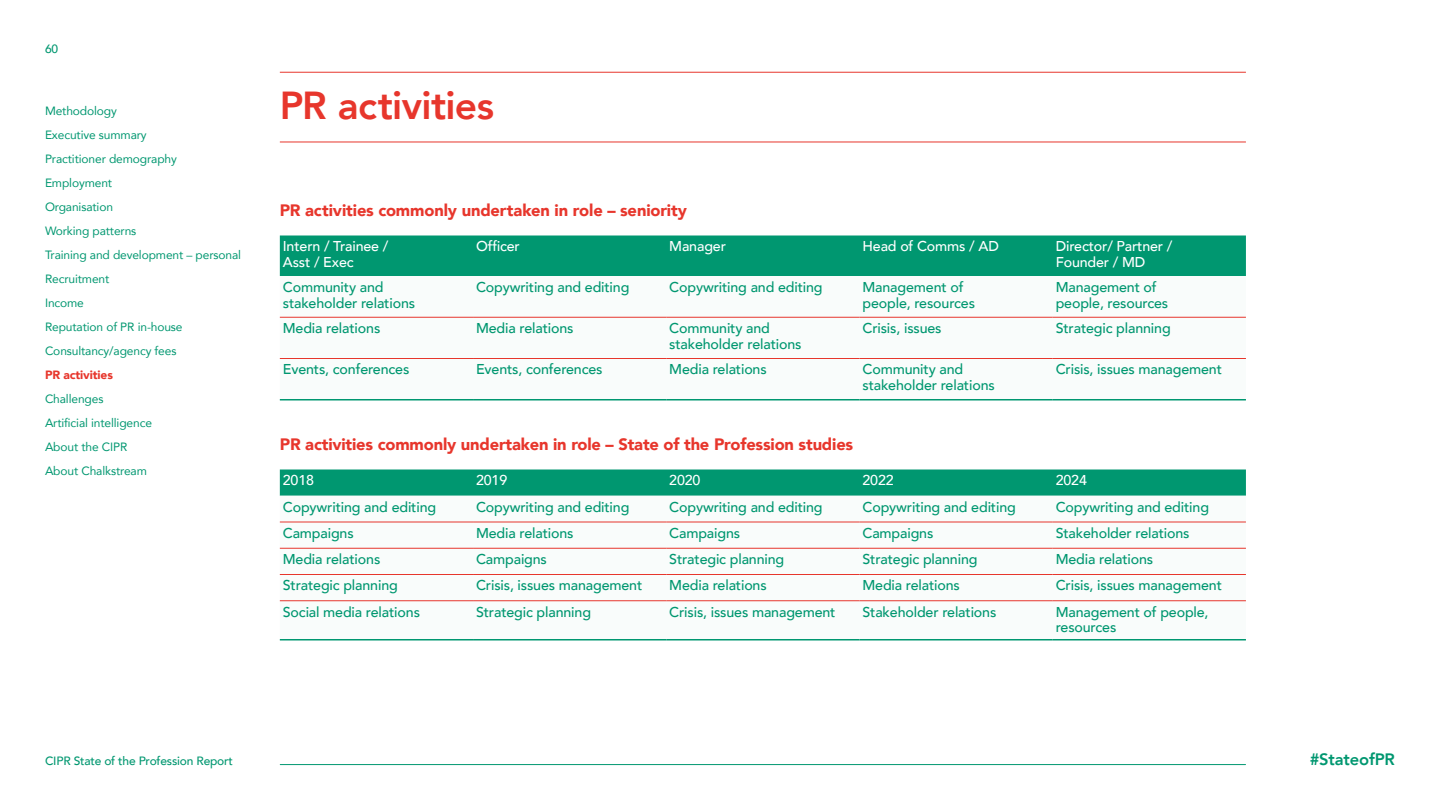
<style>
.page{position:relative;width:1440px;height:810px;background:#fff}
.page>*{position:absolute;margin:0;border:0;box-sizing:border-box;transform-origin:0 0}
.t1{font:800 39px "Avenir";letter-spacing:-.015em;color:#e7362c}
.H3{font:900 16.5px "Avenir";letter-spacing:-.01em;color:#e7362c}
.t2{font:800 16.5px "Avenir";letter-spacing:-.01em;color:#009770}
.Table_text{font:500 14.25px/15.8px "Avenir";letter-spacing:-.01em;color:#009770}
.Table_text-2{font:500 14.25px/15.8px "Avenir";letter-spacing:-.01em;color:#fff}
.Navigation{font:12px "Avenir";letter-spacing:-.01em;color:#009770}
.t3{font:500 12px "Avenir";letter-spacing:-.015em;color:#009770}
.Navigation-2{font:900 12px "Avenir";letter-spacing:-.01em;color:#e7362c}
</style>
<div class="page">
<hr style="left:280px;top:764px;width:966px;height:1px;background:#009770">
<hr style="left:280px;top:72px;width:966px;height:1px;background:#e7362c">
<hr style="left:280px;top:142px;width:966px;height:1px;background:#e7362c">
<div style="left:280px;top:236px;width:966px;height:40px;background:#009770"></div>
<svg style="left:280px;top:316px;width:966px;height:1px"></svg>
<hr style="left:280px;top:317px;width:193px;height:1px;background:#e7362c">
<hr style="left:473px;top:317px;width:193px;height:1px;background:#e7362c">
<hr style="left:666px;top:317px;width:194px;height:1px;background:#e7362c">
<hr style="left:860px;top:317px;width:193px;height:1px;background:#e7362c">
<hr style="left:1053px;top:317px;width:193px;height:1px;background:#e7362c">
<hr style="left:280px;top:399px;width:193px;height:1px;background:#009770">
<hr style="left:473px;top:399px;width:193px;height:1px;background:#009770">
<hr style="left:666px;top:399px;width:194px;height:1px;background:#009770">
<hr style="left:860px;top:399px;width:193px;height:1px;background:#009770">
<hr style="left:1053px;top:399px;width:193px;height:1px;background:#009770">
<hr style="left:280px;top:358px;width:193px;height:1px;background:#e7362c">
<hr style="left:473px;top:358px;width:193px;height:1px;background:#e7362c">
<hr style="left:666px;top:358px;width:194px;height:1px;background:#e7362c">
<hr style="left:860px;top:358px;width:193px;height:1px;background:#e7362c">
<hr style="left:1053px;top:358px;width:193px;height:1px;background:#e7362c">
<div style="left:280px;top:470px;width:966px;height:26px;background:#009770"></div>
<svg style="left:280px;top:521px;width:966px;height:80px"></svg>
<hr style="left:280px;top:522px;width:193px;height:1px;background:#e7362c">
<hr style="left:473px;top:522px;width:193px;height:1px;background:#e7362c">
<hr style="left:666px;top:522px;width:194px;height:1px;background:#e7362c">
<hr style="left:860px;top:522px;width:193px;height:1px;background:#e7362c">
<hr style="left:1053px;top:522px;width:193px;height:1px;background:#e7362c">
<hr style="left:280px;top:639px;width:193px;height:1px;background:#009770">
<hr style="left:473px;top:639px;width:193px;height:1px;background:#009770">
<hr style="left:666px;top:639px;width:194px;height:1px;background:#009770">
<hr style="left:860px;top:639px;width:193px;height:1px;background:#009770">
<hr style="left:1053px;top:639px;width:193px;height:1px;background:#009770">
<hr style="left:280px;top:548px;width:193px;height:1px;background:#e7362c">
<hr style="left:473px;top:548px;width:193px;height:1px;background:#e7362c">
<hr style="left:666px;top:548px;width:194px;height:1px;background:#e7362c">
<hr style="left:860px;top:548px;width:193px;height:1px;background:#e7362c">
<hr style="left:1053px;top:548px;width:193px;height:1px;background:#e7362c">
<hr style="left:280px;top:574px;width:193px;height:1px;background:#e7362c">
<hr style="left:473px;top:574px;width:193px;height:1px;background:#e7362c">
<hr style="left:666px;top:574px;width:194px;height:1px;background:#e7362c">
<hr style="left:860px;top:574px;width:193px;height:1px;background:#e7362c">
<hr style="left:1053px;top:574px;width:193px;height:1px;background:#e7362c">
<hr style="left:280px;top:601px;width:193px;height:1px;background:#e7362c">
<hr style="left:473px;top:601px;width:193px;height:1px;background:#e7362c">
<hr style="left:666px;top:601px;width:194px;height:1px;background:#e7362c">
<hr style="left:860px;top:601px;width:193px;height:1px;background:#e7362c">
<hr style="left:1053px;top:601px;width:193px;height:1px;background:#e7362c">
<p class="t3" style="left:45px;top:39px;width:15px">60</p>
<p class="Navigation" style="left:45px;top:102px;width:73px">Methodology</p>
<p class="Navigation" style="left:45px;top:126px;width:103px">Executive summary</p>
<p class="Navigation" style="left:45px;top:150px;width:133px">Practitioner demography</p>
<p class="Navigation" style="left:45px;top:174px;width:69px">Employment</p>
<p class="Navigation" style="left:45px;top:198px;width:70px">Organisation</p>
<p class="Navigation" style="left:45px;top:222px;width:93px">Working patterns</p>
<p class="Navigation" style="left:45px;top:246px;width:198px">Training and development – personal</p>
<p class="Navigation" style="left:45px;top:270px;width:66px">Recruitment</p>
<p class="Navigation" style="left:45px;top:294px;width:40px">Income</p>
<p class="Navigation" style="left:45px;top:318px;width:139px">Reputation of PR in-house</p>
<p class="Navigation" style="left:45px;top:342px;width:133px">Consultancy/agency fees</p>
<p class="Navigation-2" style="left:45px;top:365px;width:69px">PR activities</p>
<p class="Navigation" style="left:45px;top:390px;width:60px">Challenges</p>
<p class="Navigation" style="left:45px;top:414px;width:109px">Artificial intelligence</p>
<p class="Navigation" style="left:45px;top:438px;width:84px">About the CIPR</p>
<p class="Navigation" style="left:45px;top:462px;width:103px">About Chalkstream</p>
<h1 class="t1" style="left:280px;top:75px;width:216px">PR activities</h1>
<h2 class="H3" style="left:280px;top:196px;width:409px">PR activities commonly undertaken in role – seniority</h2>
<p class="Table_text-2" style="left:283px;top:238px;width:107px">Intern / Trainee /<br>Asst / Exec</p>
<p class="Table_text-2" style="left:476px;top:238px;width:45px">Officer</p>
<p class="Table_text-2" style="left:669px;top:238px;width:58px">Manager</p>
<p class="Table_text-2" style="left:862px;top:238px;width:138px">Head of Comms / AD</p>
<p class="Table_text-2" style="left:1056px;top:238px;width:118px">Director/ Partner /<br>Founder / MD</p>
<p class="Table_text" style="left:283px;top:278px;width:134px">Community and stakeholder relations</p>
<p class="Table_text" style="left:476px;top:278px;width:155px">Copywriting and editing</p>
<p class="Table_text" style="left:669px;top:278px;width:155px">Copywriting and editing</p>
<p class="Table_text" style="left:862px;top:278px;width:114px">Management of people, resources</p>
<p class="Table_text" style="left:1056px;top:278px;width:114px">Management of people, resources</p>
<p class="Table_text" style="left:283px;top:319px;width:99px">Media relations</p>
<p class="Table_text" style="left:476px;top:319px;width:99px">Media relations</p>
<p class="Table_text" style="left:669px;top:319px;width:134px">Community and stakeholder relations</p>
<p class="Table_text" style="left:862px;top:319px;width:81px">Crisis, issues</p>
<p class="Table_text" style="left:1056px;top:319px;width:117px">Strategic planning</p>
<p class="Table_text" style="left:283px;top:361px;width:128px">Events, conferences</p>
<p class="Table_text" style="left:476px;top:361px;width:128px">Events, conferences</p>
<p class="Table_text" style="left:669px;top:361px;width:99px">Media relations</p>
<p class="Table_text" style="left:862px;top:361px;width:134px">Community and stakeholder relations</p>
<p class="Table_text" style="left:1056px;top:361px;width:168px">Crisis, issues management</p>
<p class="H3" style="left:280px;top:430px;width:575px">PR activities commonly undertaken in role – State of the Profession studies</p>
<p class="Table_text-2" style="left:283px;top:472px;width:33px">2018</p>
<p class="Table_text-2" style="left:476px;top:472px;width:33px">2019</p>
<p class="Table_text-2" style="left:669px;top:472px;width:33px">2020</p>
<p class="Table_text-2" style="left:862px;top:472px;width:33px">2022</p>
<p class="Table_text-2" style="left:1056px;top:472px;width:33px">2024</p>
<p class="Table_text" style="left:283px;top:498px;width:155px">Copywriting and editing</p>
<p class="Table_text" style="left:476px;top:498px;width:155px">Copywriting and editing</p>
<p class="Table_text" style="left:669px;top:498px;width:155px">Copywriting and editing</p>
<p class="Table_text" style="left:862px;top:498px;width:155px">Copywriting and editing</p>
<p class="Table_text" style="left:1056px;top:498px;width:155px">Copywriting and editing</p>
<p class="Table_text" style="left:283px;top:524px;width:72px">Campaigns</p>
<p class="Table_text" style="left:476px;top:524px;width:99px">Media relations</p>
<p class="Table_text" style="left:669px;top:524px;width:72px">Campaigns</p>
<p class="Table_text" style="left:862px;top:524px;width:72px">Campaigns</p>
<p class="Table_text" style="left:1056px;top:524px;width:135px">Stakeholder relations</p>
<p class="Table_text" style="left:283px;top:550px;width:99px">Media relations</p>
<p class="Table_text" style="left:476px;top:550px;width:72px">Campaigns</p>
<p class="Table_text" style="left:669px;top:550px;width:117px">Strategic planning</p>
<p class="Table_text" style="left:862px;top:550px;width:117px">Strategic planning</p>
<p class="Table_text" style="left:1056px;top:550px;width:99px">Media relations</p>
<p class="Table_text" style="left:283px;top:577px;width:117px">Strategic planning</p>
<p class="Table_text" style="left:476px;top:577px;width:168px">Crisis, issues management</p>
<p class="Table_text" style="left:669px;top:577px;width:99px">Media relations</p>
<p class="Table_text" style="left:862px;top:577px;width:99px">Media relations</p>
<p class="Table_text" style="left:1056px;top:577px;width:168px">Crisis, issues management</p>
<p class="Table_text" style="left:283px;top:603px;width:139px">Social media relations</p>
<p class="Table_text" style="left:476px;top:603px;width:117px">Strategic planning</p>
<p class="Table_text" style="left:669px;top:603px;width:168px">Crisis, issues management</p>
<p class="Table_text" style="left:862px;top:603px;width:135px">Stakeholder relations</p>
<p class="Table_text" style="left:1056px;top:603px;width:154px">Management of people, resources</p>
<p class="t3" style="left:45px;top:750px;width:189px">CIPR State of the Profession Report</p>
<p class="t2" style="left:1310px;top:747px;width:87px">#StateofPR</p>
</div>
